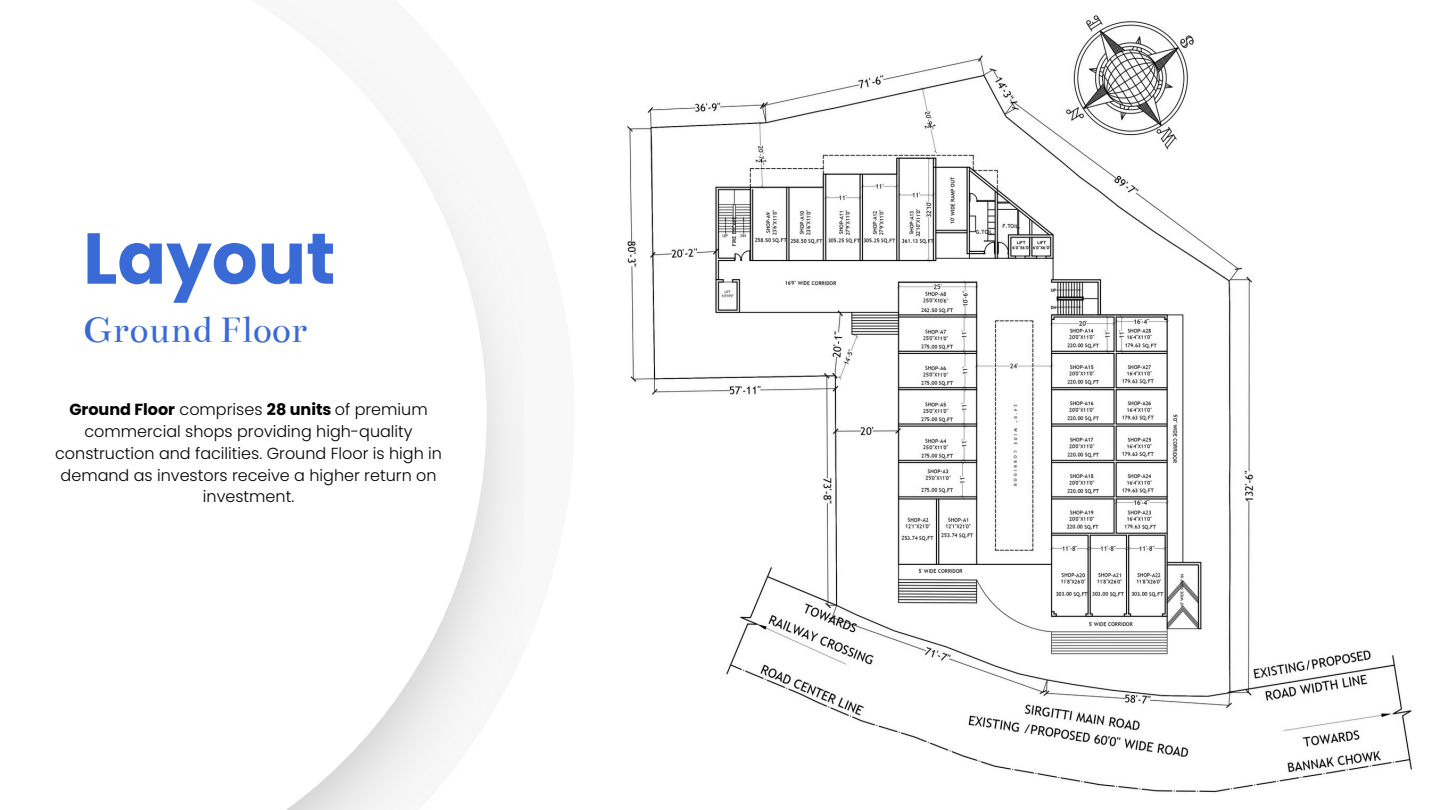
<style>
.page{position:relative;width:1440px;height:810px;background:#fff}
.page>*{position:absolute;margin:0;border:0;box-sizing:border-box;transform-origin:0 0}
.t1{font:700 72px "Poppins";color:#3a6ad6}
.t2{font:40px "Bentham";color:#3a6ad6}
.t3{font:300 16px/21.8px "Poppins";color:#000;text-align:center}
.s1{font-weight:700}
</style>
<div class="page">
<img style="left:627px;top:15px;width:785px;height:778px">
<h2 class="t1" style="left:83px;top:208px;width:254px">Layout</h2>
<p class="t2" style="left:83px;top:308px;width:226px">Ground Floor</p>
<p class="t3" style="left:55px;top:399px;width:388px"><span class="s1">Ground Floor</span> comprises <span class="s1">28 units</span> of premium commercial shops providing high-quality construction and facilities. Ground Floor is high in demand as investors receive a higher return on investment.</p>
</div>
